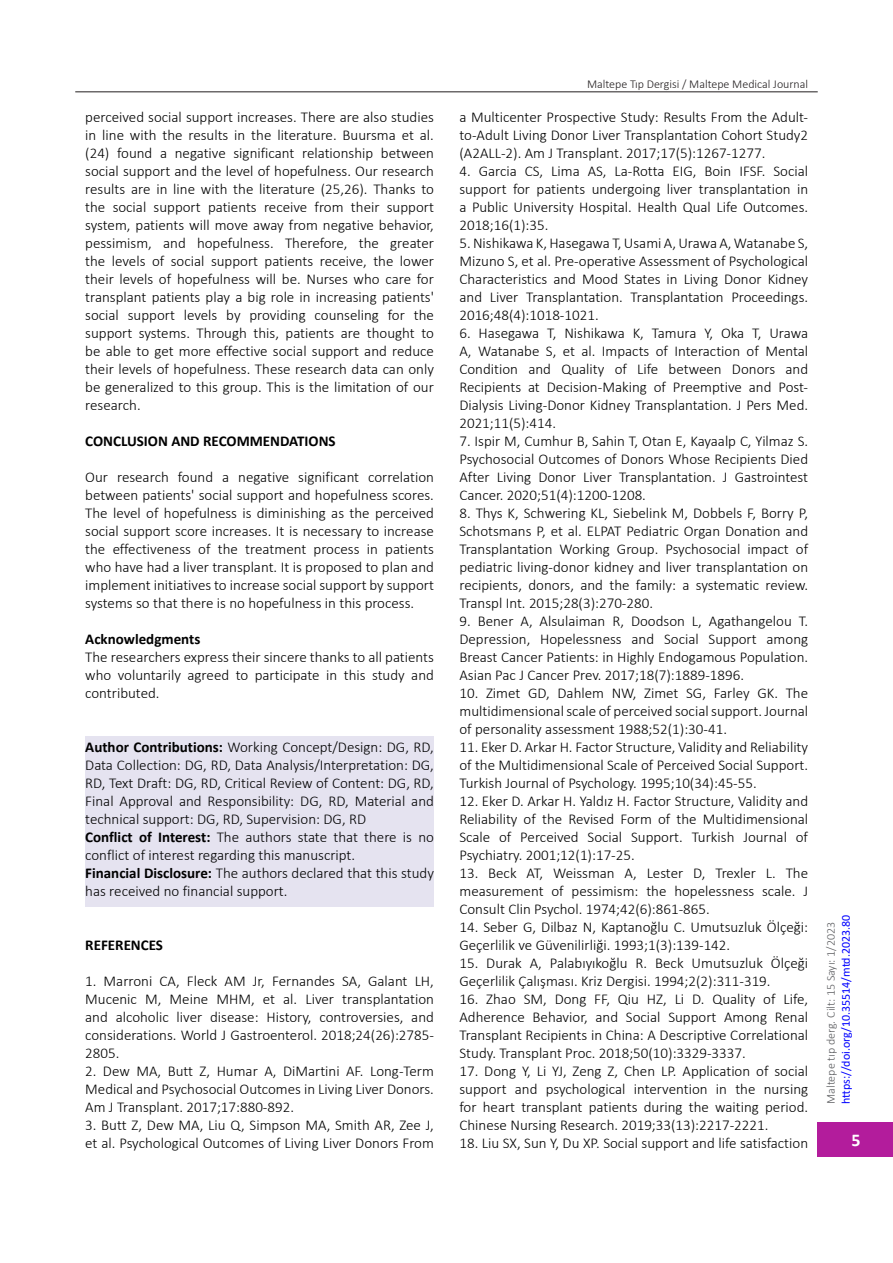
<style>
.page{position:relative;width:893px;height:1263px;background:#fff}
.page>*{position:absolute;margin:0;border:0;box-sizing:border-box;transform-origin:0 0}
.t1{font:700 18px "Calibri";color:#fff}
.t2{font:300 15px/18px "Calibri";color:#000;text-align:justify}
.t3{font:700 15px "Calibri";color:#000}
.t4{font:300 12px "Calibri";color:#231f20}
.t5{font:12px "Calibri";color:#00f}
.t6{font:300 12px "Calibri";color:#5a5b5e}
.s1{font-weight:700}
</style>
<div class="page">
<div style="left:818px;top:1122px;width:75px;height:34px;background:#b31c9c"></div>
<div style="left:85px;top:736px;width:349px;height:170px;background:#e5e3f0"></div>
<hr style="left:75px;top:91px;width:743px;height:1px;background:#231f20">
<p class="t2" style="left:85px;top:108px;width:350px">perceived social support increases. There are also studies in line with the results in the literature. Buursma et al. (24) found a negative significant relationship between social support and the level of hopefulness. Our research results are in line with the literature (25,26). Thanks to the social support patients receive from their support system, patients will move away from negative behavior, pessimism, and hopefulness. Therefore, the greater the levels of social support patients receive, the lower their levels of hopefulness will be. Nurses who care for transplant patients play a big role in increasing patients' social support levels by providing counseling for the support systems. Through this, patients are thought to be able to get more effective social support and reduce their levels of hopefulness. These research data can only be generalized to this group. This is the limitation of our research.</p>
<p class="t3" style="left:85px;top:430px;width:252px">CONCLUSION AND RECOMMENDATIONS</p>
<p class="t2" style="left:85px;top:468px;width:350px">Our research found a negative significant correlation between patients' social support and hopefulness scores.<br>The level of hopefulness is diminishing as the perceived social support score increases. It is necessary to increase the effectiveness of the treatment process in patients who have had a liver transplant. It is proposed to plan and implement initiatives to increase social support by support systems so that there is no hopefulness in this process.</p>
<p class="t3" style="left:85px;top:628px;width:117px">Acknowledgments</p>
<p class="t2" style="left:85px;top:648px;width:350px">The researchers express their sincere thanks to all patients who voluntarily agreed to participate in this study and contributed.</p>
<p class="t2" style="left:85px;top:738px;width:350px"><span class="s1">Author Contributions:</span> Working Concept/Design: DG, RD, Data Collection: DG, RD, Data Analysis/Interpretation: DG, RD, Text Draft: DG, RD, Critical Review of Content: DG, RD, Final Approval and Responsibility: DG, RD, Material and technical support: DG, RD, Supervision: DG, RD</p>
<p class="t2" style="left:85px;top:828px;width:350px"><span class="s1">Conflict of Interest:</span> The authors state that there is no conflict of interest regarding this manuscript.</p>
<p class="t2" style="left:85px;top:864px;width:350px"><span class="s1">Financial Disclosure:</span> The authors declared that this study has received no financial support.</p>
<p class="t3" style="left:85px;top:934px;width:79px">REFERENCES</p>
<p class="t2" style="left:85px;top:972px;width:350px">1. Marroni CA, Fleck AM Jr, Fernandes SA, Galant LH, Mucenic M, Meine MHM, et al. Liver transplantation and alcoholic liver disease: History, controversies, and considerations. World J Gastroenterol. 2018;24(26):2785- 2805.</p>
<p class="t2" style="left:85px;top:1062px;width:350px">2. Dew MA, Butt Z, Humar A, DiMartini AF. Long-Term Medical and Psychosocial Outcomes in Living Liver Donors.<br>Am J Transplant. 2017;17:880-892.</p>
<p class="t2" style="left:85px;top:1116px;width:350px">3. Butt Z, Dew MA, Liu Q, Simpson MA, Smith AR, Zee J, et al. Psychological Outcomes of Living Liver Donors From</p>
<p class="t4" style="left:587px;top:76px;width:223px">Maltepe Tıp Dergisi / Maltepe Medical Journal</p>
<p class="t2" style="left:459px;top:108px;width:350px">a Multicenter Prospective Study: Results From the Adult&shy;to-Adult Living Donor Liver Transplantation Cohort Study2 (A2ALL-2). Am J Transplant. 2017;17(5):1267-1277.</p>
<p class="t2" style="left:459px;top:162px;width:350px">4. Garcia CS, Lima AS, La-Rotta EIG, Boin IFSF. Social support for patients undergoing liver transplantation in a Public University Hospital. Health Qual Life Outcomes.<br>2018;16(1):35.</p>
<p class="t2" style="left:459px;top:234px;width:350px">5. Nishikawa K, Hasegawa T, Usami A, Urawa A, Watanabe S, Mizuno S, et al. Pre-operative Assessment of Psychological Characteristics and Mood States in Living Donor Kidney and Liver Transplantation. Transplantation Proceedings.<br>2016;48(4):1018-1021.</p>
<p class="t2" style="left:459px;top:324px;width:350px">6. Hasegawa T, Nishikawa K, Tamura Y, Oka T, Urawa A, Watanabe S, et al. Impacts of Interaction of Mental Condition and Quality of Life between Donors and Recipients at Decision-Making of Preemptive and Post-Dialysis Living-Donor Kidney Transplantation. J Pers Med.<br>2021;11(5):414.</p>
<p class="t2" style="left:459px;top:432px;width:350px">7. Ispir M, Cumhur B, Sahin T, Otan E, Kayaalp C, Yilmaz S.<br>Psychosocial Outcomes of Donors Whose Recipients Died After Living Donor Liver Transplantation. J Gastrointest Cancer. 2020;51(4):1200-1208.</p>
<p class="t2" style="left:459px;top:504px;width:350px">8. Thys K, Schwering KL, Siebelink M, Dobbels F, Borry P, Schotsmans P, et al. ELPAT Pediatric Organ Donation and Transplantation Working Group. Psychosocial impact of pediatric living-donor kidney and liver transplantation on recipients, donors, and the family: a systematic review.<br>Transpl Int. 2015;28(3):270-280.</p>
<p class="t2" style="left:459px;top:612px;width:350px">9. Bener A, Alsulaiman R, Doodson L, Agathangelou T.<br>Depression, Hopelessness and Social Support among Breast Cancer Patients: in Highly Endogamous Population.<br>Asian Pac J Cancer Prev. 2017;18(7):1889-1896.</p>
<p class="t2" style="left:459px;top:684px;width:350px">10. Zimet GD, Dahlem NW, Zimet SG, Farley GK. The multidimensional scale of perceived social support. Journal of personality assessment 1988;52(1):30-41.</p>
<p class="t2" style="left:459px;top:738px;width:350px">11. Eker D. Arkar H. Factor Structure, Validity and Reliability of the Multidimensional Scale of Perceived Social Support.<br>Turkish Journal of Psychology. 1995;10(34):45-55.</p>
<p class="t2" style="left:459px;top:792px;width:350px">12. Eker D. Arkar H. Yaldız H. Factor Structure, Validity and Reliability of the Revised Form of the Multidimensional Scale of Perceived Social Support. Turkish Journal of Psychiatry. 2001;12(1):17-25.</p>
<p class="t2" style="left:459px;top:864px;width:350px">13. Beck AT, Weissman A, Lester D, Trexler L. The measurement of pessimism: the hopelessness scale. J Consult Clin Psychol. 1974;42(6):861-865.</p>
<p class="t2" style="left:459px;top:918px;width:350px">14. Seber G, Dilbaz N, Kaptanoğlu C. Umutsuzluk Ölçeği:<br>Geçerlilik ve Güvenilirliği. 1993;1(3):139-142.</p>
<p class="t2" style="left:459px;top:954px;width:350px">15. Durak A, Palabıyıkoğlu R. Beck Umutsuzluk Ölçeği<br>Geçerlilik Çalışması. Kriz Dergisi. 1994;2(2):311-319.</p>
<p class="t2" style="left:459px;top:990px;width:350px">16. Zhao SM, Dong FF, Qiu HZ, Li D. Quality of Life, Adherence Behavior, and Social Support Among Renal Transplant Recipients in China: A Descriptive Correlational Study. Transplant Proc. 2018;50(10):3329-3337.</p>
<p class="t2" style="left:459px;top:1062px;width:350px">17. Dong Y, Li YJ, Zeng Z, Chen LP. Application of social support and psychological intervention in the nursing for heart transplant patients during the waiting period.<br>Chinese Nursing Research. 2019;33(13):2217-2221.</p>
<p class="t2" style="left:459px;top:1134px;width:350px">18. Liu SX, Sun Y, Du XP. Social support and life satisfaction</p>
<p class="t6" style="left:823px;top:1104px;width:183px;rotate:-90deg">Maltepe tıp derg. Cilt: 15 Sayı: 1/2023</p>
<p class="t5" style="left:837px;top:1104px;width:191px;rotate:-90deg">https://doi.org/10.35514/mtd.2023.80</p>
<p class="t1" style="left:851px;top:1127px;width:11px">5</p>
</div>
